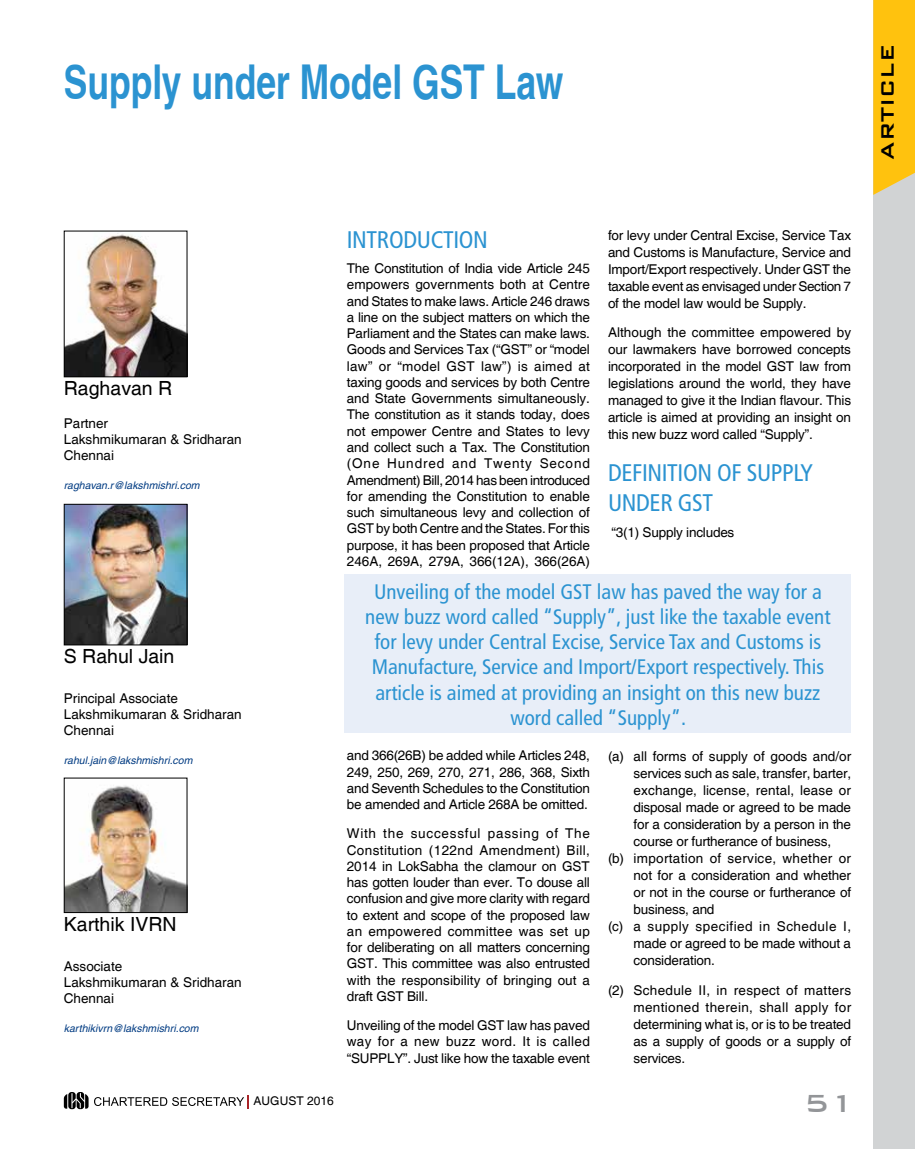
<style>
.page{position:relative;width:915px;height:1149px;background:#fff}
.page>*{position:absolute;margin:0;border:0;box-sizing:border-box;transform-origin:0 0}
.t1{font:700 condensed 48px "Helvetica";color:#2b93d1;scale:.9 1}
.t2{font:500 33px "Bank Gothic BT";color:#939598}
.t3{font:condensed 24px/29.5px "Frutiger";letter-spacing:-.015em;color:#2b93d1}
.t4{font:500 24px "Bank Gothic BT";color:#000}
.t5{font:condensed 21px/25.2px "Frutiger";color:#2b93d1;text-align:center}
.t6{font:19.5px "Helvetica";color:#000}
.t7{font:13.5px/16.2px "Helvetica";letter-spacing:-.015em;color:#000;text-align:justify}
.t8{font:13.5px "Helvetica";letter-spacing:.025em;color:#000}
.t9{font:13.5px "Helvetica";letter-spacing:.01em;color:#000}
.t10{font:13.5px "Helvetica";letter-spacing:.035em;color:#000}
.t11{font:12px "Helvetica";color:#000}
.t12{font:italic 10.5px "Helvetica";color:#013b82}
</style>
<div class="page">
<div style="left:873px;top:0;width:41px;height:1148px;background:#d1d3d4"></div>
<svg style="left:873px;top:0;width:41px;height:195px;background:#fcc31a"></svg>
<svg style="left:64px;top:1092px;width:24px;height:16px"></svg>
<svg style="left:94px;top:1095px;width:155px;height:12px"></svg>
<div style="left:344px;top:574px;width:506px;height:159px;background:#e8eef8"></div>
<img style="left:66px;top:233px;width:119px;height:142px">
<div style="left:64px;top:230px;width:123px;height:147px;border:1px solid #000"></div>
<img style="left:66px;top:505px;width:119px;height:138px">
<div style="left:64px;top:503px;width:123px;height:142px;border:1px solid #000"></div>
<img style="left:66px;top:785px;width:119px;height:125px">
<h1 class="t1" style="left:64px;top:53px;width:556px">Supply under Model GST Law</h1>
<h3 class="t6" style="left:64px;top:377px;width:110px">Raghavan R</h3>
<p class="t7" style="left:64px;top:415px;width:179px;text-align:left">Partner<br>Lakshmikumaran &amp; Sridharan<br>Chennai</p>
<p class="t12" style="left:64px;top:479px;width:137px">raghavan.r@lakshmishri.com</p>
<h3 class="t3" style="left:347px;top:225px;width:143px">Introduction</h3>
<p class="t7" style="left:347px;top:260px;width:245px">The Constitution of India vide Article 245 empowers governments both at Centre and States to make laws. Article 246 draws a line on the subject matters on which the Parliament and the States can make laws.<br>Goods and Services Tax (“GST” or “model law” or “model GST law”) is aimed at taxing goods and services by both Centre and State Governments simultaneously.<br>The constitution as it stands today, does not empower Centre and States to levy and collect such a Tax. The Constitution (One Hundred and Twenty Second Amendment) Bill, 2014 has been introduced for amending the Constitution to enable such simultaneous levy and collection of GST by both Centre and the States. For this purpose, it has been proposed that Article 246A, 269A, 279A, 366(12A), 366(26A)</p>
<p class="t7" style="left:607px;top:227px;width:244px;line-height:17px">for levy under Central Excise, Service Tax and Customs is Manufacture, Service and Import/Export respectively. U nder GST the taxable event as envisaged under Section 7 of the model law would be Supply.</p>
<p class="t7" style="left:607px;top:324px;width:244px;line-height:17px">Although the committee empowered by our lawmakers have borrowed concepts incorporated in the model GST law from legislations around the world, they have managed to give it the Indian flavour. This article is aimed at providing an insight on this new buzz word called “Supply”.</p>
<h3 class="t3" style="left:607px;top:458px;width:206px">Definition of Supply under GST</h3>
<p class="t7" style="left:611px;top:524px;width:124px">“3(1) Supply includes</p>
<h3 class="t6" style="left:64px;top:645px;width:112px">S Rahul Jain</h3>
<p class="t7" style="left:64px;top:690px;width:179px;text-align:left">Principal Associate<br>Lakshmikumaran &amp; Sridharan<br>Chennai</p>
<p class="t12" style="left:64px;top:754px;width:130px">rahul.jain@lakshmishri.com</p>
<h3 class="t6" style="left:64px;top:912px;width:114px">Karthik IVRN</h3>
<p class="t7" style="left:64px;top:957px;width:179px;text-align:left">Associate<br>Lakshmikumaran &amp; Sridharan<br>Chennai</p>
<p class="t12" style="left:64px;top:1021px;width:136px">karthikivrn@lakshmishri.com</p>
<p class="t5" style="left:365px;top:579px;width:466px">Unveiling of the model GST law has paved the way for a new buzz word called “Supply”, just like the taxable event for levy under Central Excise, Service Tax and Customs is Manufacture, Service and Import/Export respectively. This article is aimed at providing an insight on this new buzz word called “Supply”.</p>
<p class="t7" style="left:347px;top:747px;width:244px">and 366(26B) be added while Articles 248, 249, 250, 269, 270, 271, 286, 368, Sixth and Seventh Schedules to the Constitution be amended and Article 268A be omitted.</p>
<p class="t7" style="left:347px;top:825px;width:245px">With the successful passing of The Constitution (122nd Amendment) Bill, 2014 in LokSabha the clamour on GST has gotten louder than ever. To douse all confusion and give more clarity with regard to extent and scope of the proposed law an empowered committee was set up for deliberating on all matters concerning GST. This committee was also entrusted with the responsibility of bringing out a draft GST Bill.</p>
<p class="t7" style="left:347px;top:1017px;width:244px">U nveiling of the model GST law has paved way for a new buzz word. It is called “SU PPLY”. Just like how the taxable event</p>
<p class="t7" style="left:607px;top:748px;width:245px">(a) all forms of supply of goods and/or</p>
<p class="t7" style="left:633px;top:765px;width:219px">services such as sale, transfer, barter,</p>
<p class="t9" style="left:633px;top:782px;width:219px">exchange, license, rental, lease or</p>
<p class="t7" style="left:633px;top:799px;width:219px">disposal made or agreed to be made</p>
<p class="t7" style="left:633px;top:816px;width:219px">for a consideration by a person in the</p>
<p class="t7" style="left:633px;top:833px;width:199px">course or furtherance of business,</p>
<p class="t8" style="left:607px;top:850px;width:244px">(b) importation of service, whether or</p>
<p class="t7" style="left:633px;top:867px;width:219px">not for a consideration and whether</p>
<p class="t7" style="left:633px;top:884px;width:219px">or not in the course or furtherance of</p>
<p class="t7" style="left:633px;top:901px;width:82px">business, and</p>
<p class="t10" style="left:607px;top:918px;width:244px">(c) a supply specified in Schedule I,</p>
<p class="t7" style="left:633px;top:935px;width:219px">made or agreed to be made without a</p>
<p class="t7" style="left:633px;top:952px;width:83px">consideration.</p>
<p class="t7" style="left:633px;top:981px;width:219px;line-height:17px;text-indent:-26px">(2) Schedule II, in respect of matters mentioned therein, shall apply for determining what is, or is to be treated as a supply of goods or a supply of services.</p>
<p class="t11" style="left:253px;top:1093px;width:82px">August 2016</p>
<h2 class="t2" style="left:803px;top:1084px;width:53px">51</h2>
<h3 class="t4" style="left:873px;top:159px;width:117px;rotate:-90deg">Article</h3>
</div>
